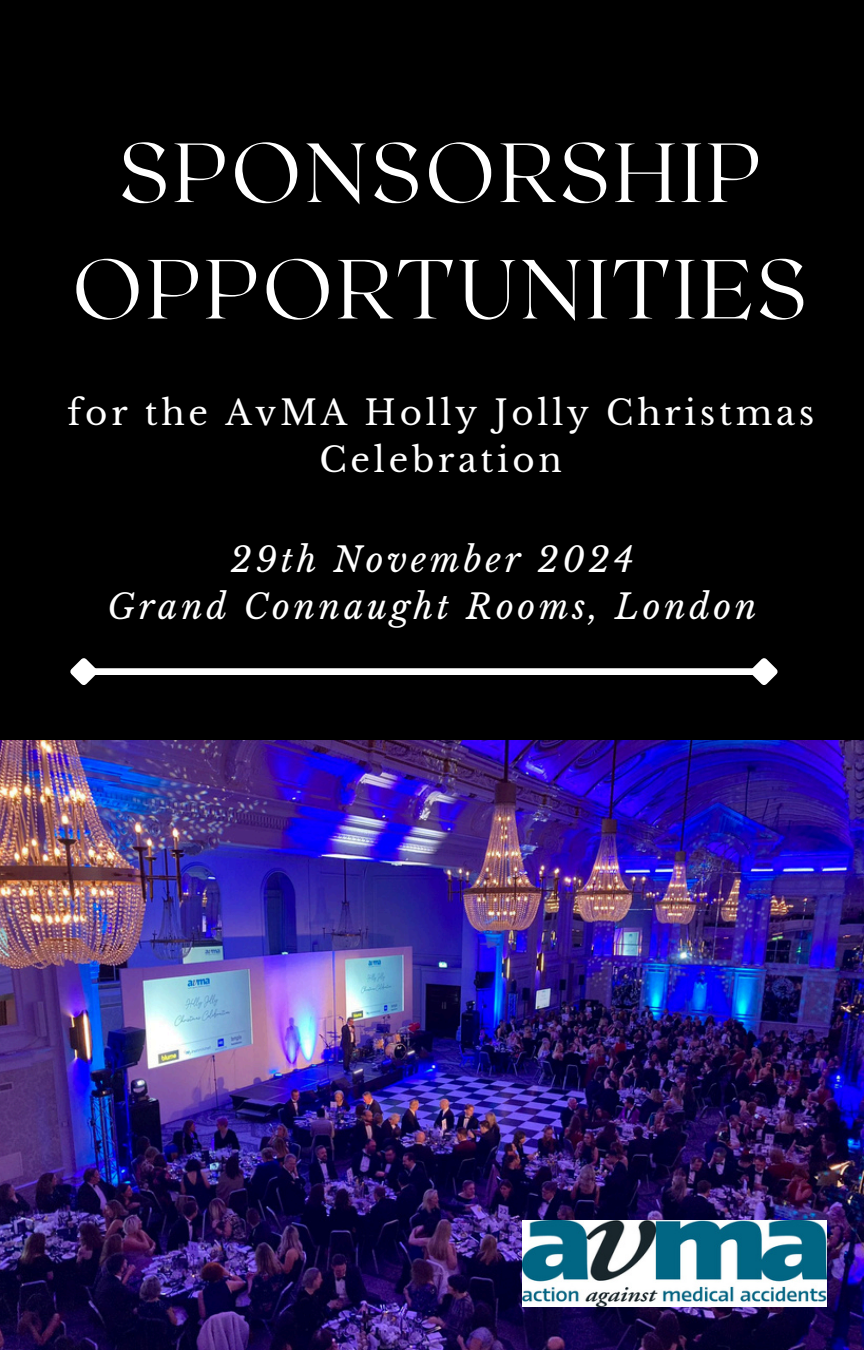
<style>
.page{position:relative;width:864px;height:1350px;background:#000}
.page>*{position:absolute;margin:0;border:0;box-sizing:border-box;transform-origin:0 0}
.t1{font:100 83.7px/116.5px "Roxborough CF";letter-spacing:.05em;color:#fff;text-align:center}
.t2{font:italic 34.2px "Libre Baskerville";letter-spacing:.11em;color:#fff}
.t3{font:34.2px/47.2px "Libre Baskerville";letter-spacing:.11em;color:#fff;text-align:center}
</style>
<div class="page">
<img style="left:0;top:740px;width:864px;height:610px">
<img style="left:522px;top:1221px;width:304px;height:86px">
<div style="left:92px;top:668px;width:664px;height:7px;background:#fff"></div>
<svg style="left:70px;top:658px;width:33px;height:27px"></svg>
<svg style="left:744px;top:658px;width:34px;height:27px"></svg>
<p class="t1" style="left:73px;top:110px;width:736px">SPONSORSHIP<br>OPPORTUNITIES</p>
<p class="t3" style="left:68px;top:390px;width:748px">for the AvMA Holly Jolly Christmas<br>Celebration</p>
<p class="t2" style="left:231px;top:539px;width:404px">29th November 2024</p>
<p class="t2" style="left:107px;top:586px;width:651px">Grand Connaught Rooms, London</p>
</div>
